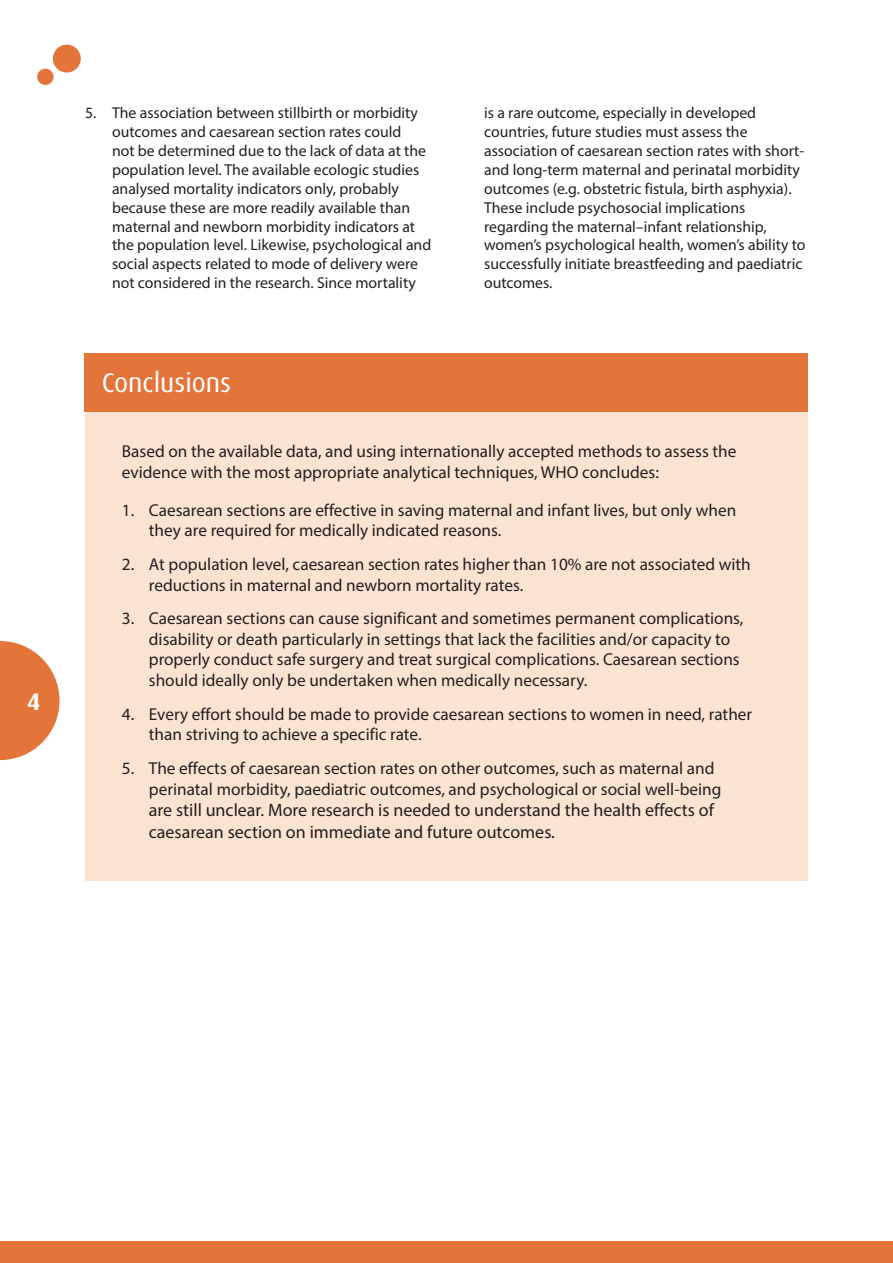
<style>
.page{position:relative;width:893px;height:1263px;background:#fff}
.page>*{position:absolute;margin:0;border:0;box-sizing:border-box;transform-origin:0 0}
.Heading_3{font:27px "Dax Pro";color:#fff}
.t1{font:700 24px "Dax Pro";color:#fff}
.t2{font:18px/21.6px "Myriad Pro";color:#231f20}
.Body_text{font:17.25px/20.7px "Myriad Pro";color:#231f20}
.t3{font:15.75px/18.9px "Myriad Pro";color:#231f20}
</style>
<div class="page">
<svg style="left:0;top:641px;width:60px;height:119px"></svg>
<div style="left:53px;top:45px;width:28px;height:28px;background:#e3753b;border-radius:50%"></div>
<div style="left:37px;top:69px;width:17px;height:16px;background:#e3753b;border-radius:50%"></div>
<div style="left:0;top:1241px;width:893px;height:22px;background:#e3753b"></div>
<div style="left:85px;top:353px;width:723px;height:527px;background:#fbe3d2"></div>
<div style="left:85px;top:353px;width:723px;height:58px;background:#e3753b"></div>
<h2 class="t1" style="left:27px;top:686px;width:15px">4</h2>
<p class="t3" style="left:112px;top:103px;width:321px;text-indent:-27px">5. The association between stillbirth or morbidity outcomes and caesarean section rates could<br>not be determined due to the lack of data at the population level. The available ecologic studies analysed mortality indicators only, probably because these are more readily available than maternal and newborn morbidity indicators at the population level. Likewise, psychological and social aspects related to mode of delivery were not considered in the research. Since mortality</p>
<p class="t3" style="left:484px;top:103px;width:323px">is a rare outcome, especially in developed countries, future studies must assess the association of caesarean section rates with short&shy;and long-term maternal and perinatal morbidity outcomes (e.g. obstetric fistula, birth asphyxia).<br>These include psychosocial implications regarding the maternal–infant relationship, women’s psychological health, women’s ability to successfully initiate breastfeeding and paediatric outcomes.</p>
<p class="Heading_3" style="left:102px;top:366px;width:131px">Conclusions</p>
<p class="Body_text" style="left:122px;top:441px;width:616px">Based on the available data, and using internationally accepted methods to assess the evidence with the most appropriate analytical techniques, WHO concludes:</p>
<p class="Body_text" style="left:149px;top:499px;width:589px;text-indent:-27px">1. Caesarean sections are effective in saving maternal and infant lives, but only when they are required for medically indicated reasons.</p>
<p class="Body_text" style="left:149px;top:553px;width:603px;text-indent:-27px">2. At population level, caesarean section rates higher than 10% are not associated with reductions in maternal and newborn mortality rates.</p>
<p class="Body_text" style="left:149px;top:608px;width:596px;text-indent:-27px">3. Caesarean sections can cause significant and sometimes permanent complications, disability or death particularly in settings that lack the facilities and/or capacity to properly conduct safe surgery and treat surgical complications. Caesarean sections should ideally only be undertaken when medically necessary.</p>
<p class="Body_text" style="left:149px;top:703px;width:605px;text-indent:-27px">4. Every effort should be made to provide caesarean sections to women in need, rather than striving to achieve a specific rate.</p>
<p class="Body_text" style="left:149px;top:757px;width:574px;text-indent:-27px">5. The effects of caesarean section rates on other outcomes, such as maternal and perinatal morbidity, paediatric outcomes, and psychological or social well-being</p>
<p class="t2" style="left:149px;top:799px;width:567px">are still unclear. More research is needed to understand the health effects of caesarean section on immediate and future outcomes.</p>
</div>
